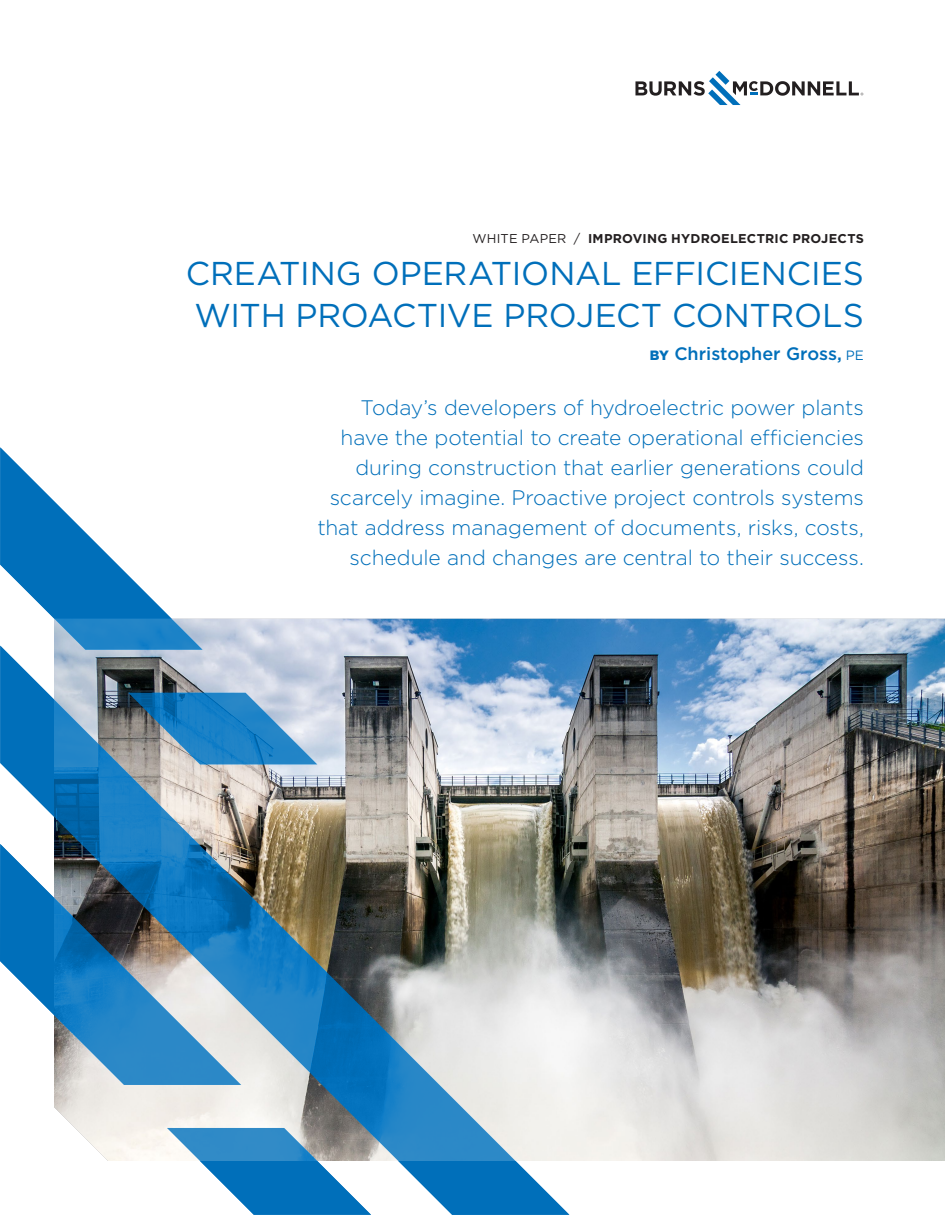
<style>
.page{position:relative;width:945px;height:1215px;background:#fff}
.page>*{position:absolute;margin:0;border:0;box-sizing:border-box;transform-origin:0 0}
.t1{font:33px/42px "Gotham";letter-spacing:-.005em;color:#006fba}
.t2{font:300 21px/30px "Gotham";letter-spacing:-.005em;color:#006fba;text-align:right}
.t3{font:500 18px "Gotham";color:#006fba}
.t4{font:700 12.75px "Gotham";letter-spacing:.02em;color:#231f20}
.s1{font-weight:400}
.s2{font-weight:900;font-size:13.5px}
.s3{font-weight:400;font-size:13.5px}
</style>
<div class="page">
<img style="left:203px;top:619px;width:742px;height:542px">
<svg style="left:0;top:447px;width:203px;height:199px"></svg>
<img style="left:0;top:646px;width:569px;height:569px">
<svg style="left:0;top:844px;width:241px;height:241px"></svg>
<svg style="left:167px;top:1128px;width:204px;height:87px"></svg>
<svg style="left:635px;top:71px;width:228px;height:34px"></svg>
<p class="t4" style="left:473px;top:230px;width:393px"><span class="s1">WHITE PAPER /</span> IMPROVING HYDROELECTRIC PROJECTS</p>
<h1 class="t1" style="left:186px;top:251px;width:680px">CREATING OPERATIONAL EFFICIENCIES<br>WITH PROACTIVE PROJECT CONTROLS</h1>
<p class="t3" style="left:650px;top:341px;width:216px"><span class="s2">BY</span> Christopher Gross, <span class="s3">PE</span></p>
<p class="t2" style="left:317px;top:392px;width:548px">Today’s developers of hydroelectric power plants have the potential to create operational efficiencies during construction that earlier generations could scarcely imagine. Proactive project controls systems that address management of documents, risks, costs, schedule and changes are central to their success.</p>
</div>
